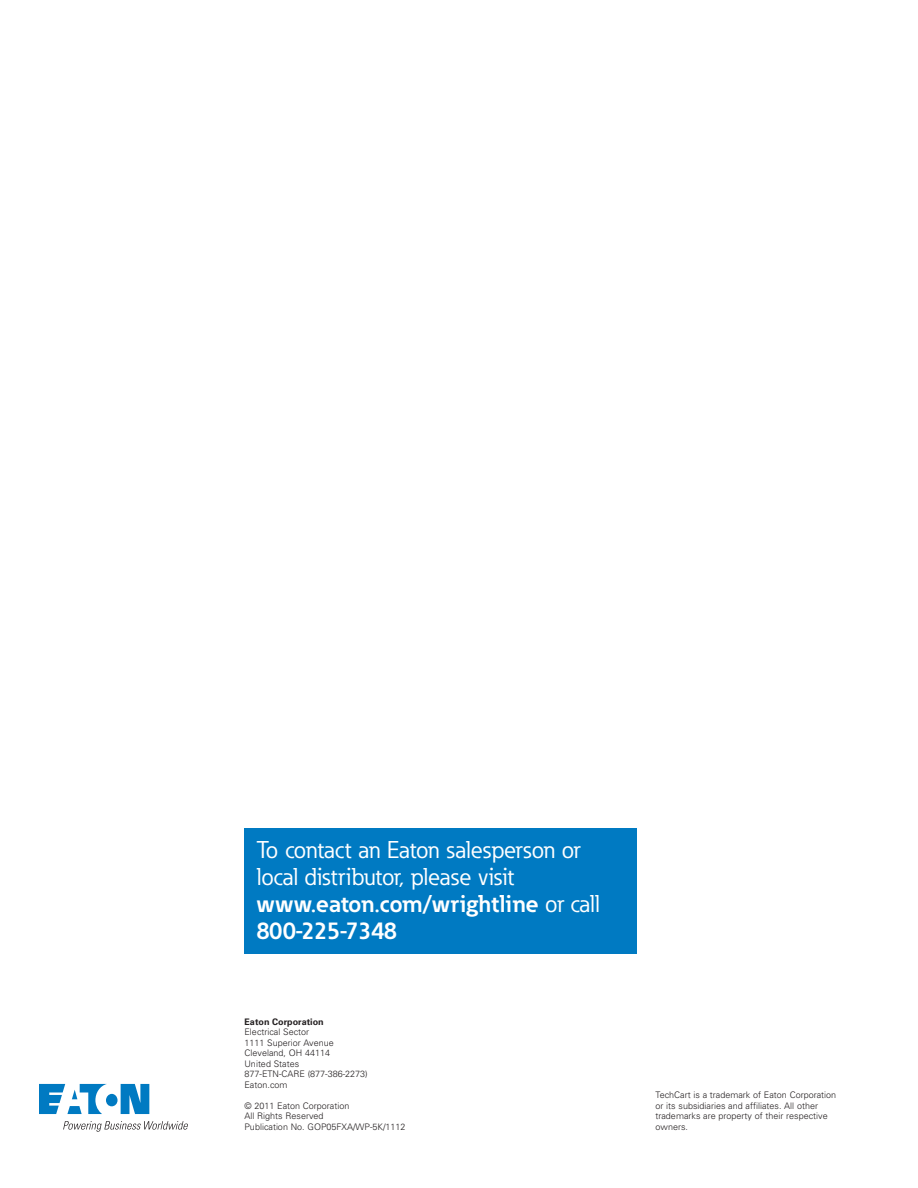
<style>
.page{position:relative;width:918px;height:1188px;background:#fff}
.page>*{position:absolute;margin:0;border:0;box-sizing:border-box;transform-origin:0 0}
._02_Body{font:24px/27px "Eaton";color:#fff}
.Backpage_Copyright_a{font:300 9px/10.5px "Univers";color:#231f20}
.Backpage_Copyright_a-2{font:700 9px "Univers";color:#231f20}
.s1{font-weight:700}
</style>
<div class="page">
<div style="left:244px;top:828px;width:394px;height:126px;background:#007ac2"></div>
<svg style="left:39px;top:1084px;width:110px;height:30px"></svg>
<svg style="left:63px;top:1121px;width:125px;height:11px"></svg>
<p class="_02_Body" style="left:256px;top:837px;width:345px">To contact an Eaton salesperson or local distributor, please visit <span class="s1">www.eaton.com/wrightline</span> or call<br><span class="s1">800-225-7348</span></p>
<p class="Backpage_Copyright_a-2" style="left:244px;top:1016px;width:81px">Eaton Corporation</p>
<p class="Backpage_Copyright_a" style="left:244px;top:1027px;width:66px">Electrical Sector</p>
<p class="Backpage_Copyright_a" style="left:244px;top:1037px;width:91px">1111 Superior Avenue</p>
<p class="Backpage_Copyright_a" style="left:244px;top:1048px;width:87px">Cleveland, OH 44114</p>
<p class="Backpage_Copyright_a" style="left:244px;top:1058px;width:56px">United States</p>
<p class="Backpage_Copyright_a" style="left:244px;top:1069px;width:125px">877-ETN-CARE (877-386-2273)</p>
<p class="Backpage_Copyright_a" style="left:244px;top:1079px;width:45px">Eaton.com</p>
<p class="Backpage_Copyright_a" style="left:244px;top:1100px;width:106px">© 2011 Eaton Corporation</p>
<p class="Backpage_Copyright_a" style="left:244px;top:1111px;width:81px">All Rights Reserved</p>
<p class="Backpage_Copyright_a" style="left:244px;top:1121px;width:163px">Publication No. GOP05FXA/WP-5K/1112</p>
<p class="Backpage_Copyright_a" style="left:656px;top:1090px;width:182px">TechCart is a trademark of Eaton Corporation or its subsidiaries and affiliates. All other trademarks are property of their respective owners.</p>
</div>
